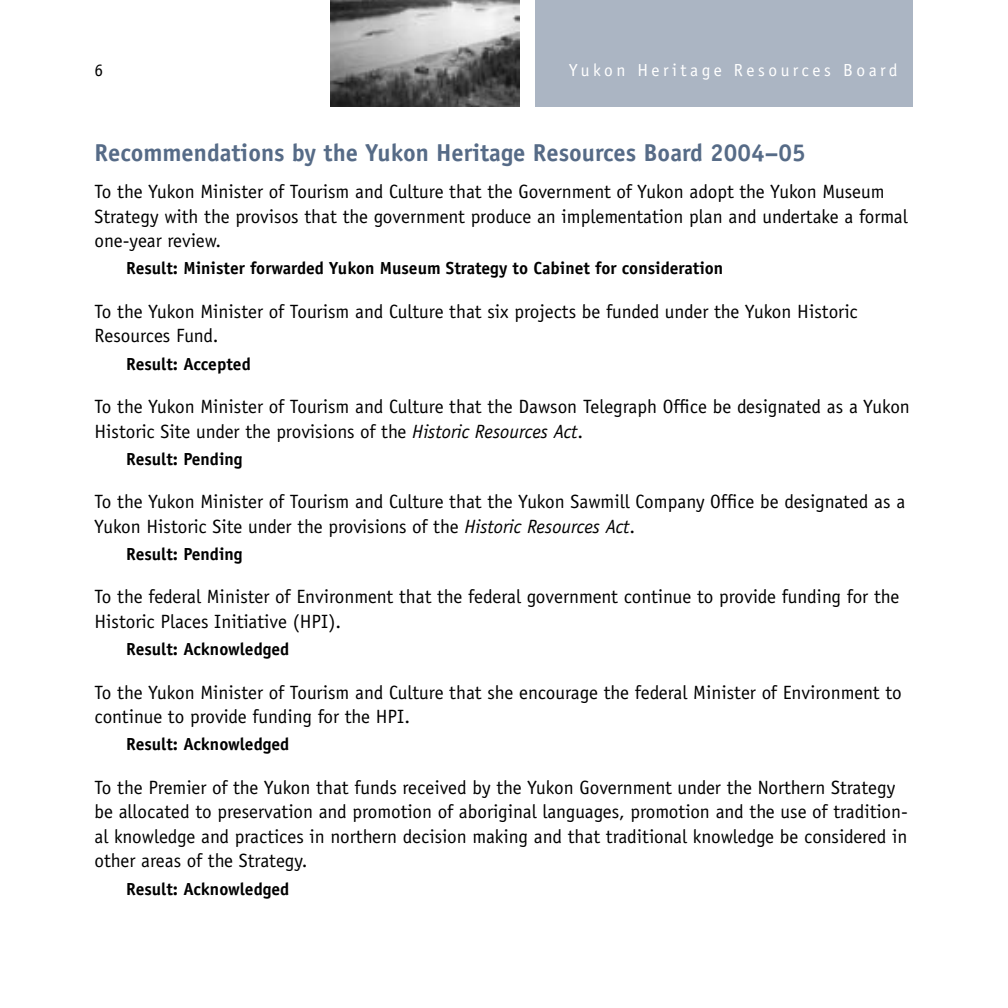
<style>
.page{position:relative;width:1008px;height:1008px;background:#fff}
.page>*{position:absolute;margin:0;border:0;box-sizing:border-box;transform-origin:0 0}
.subhead_1{font:700 24.5px "Officina Sans";color:#566b87}
.body_no_space{font:19.25px/24.5px "Officina Sans";color:#000}
.result{font:700 17.5px "Officina Sans";color:#000}
.t1{font:17.5px "Officina Sans";letter-spacing:.2em;color:#fff}
.t2{font:17.5px "Officina Sans";color:#000}
.s1{font-style:italic}
</style>
<div class="page">
<img style="left:331px;top:0;width:189px;height:107px">
<div style="left:536px;top:0;width:378px;height:107px;background:#abb5c3"></div>
<p class="t2" style="left:94px;top:60px;width:10px">6</p>
<p class="t1" style="left:569px;top:60px;width:330px">Yukon Heritage Resources Board</p>
<p class="subhead_1" style="left:94px;top:137px;width:713px">Recommendations by the Yukon Heritage Resources Board 2004–05</p>
<p class="body_no_space" style="left:94px;top:179px;width:815px">To the Yukon Minister of Tourism and Culture that the Government of Yukon adopt the Yukon Museum<br>Strategy with the provisos that the government produce an implementation plan and undertake a formal one-year review.</p>
<p class="result" style="left:126px;top:258px;width:599px">Result: Minister forwarded Yukon Museum Strategy to Cabinet for consideration</p>
<p class="body_no_space" style="left:94px;top:299px;width:765px">To the Yukon Minister of Tourism and Culture that six projects be funded under the Yukon Historic<br>Resources Fund.</p>
<p class="result" style="left:126px;top:353px;width:126px">Result: Accepted</p>
<p class="body_no_space" style="left:94px;top:394px;width:817px">To the Yukon Minister of Tourism and Culture that the Dawson Telegraph Office be designated as a Yukon<br>Historic Site under the provisions of the <span class="s1">Historic Resources Act</span>.</p>
<p class="result" style="left:126px;top:448px;width:118px">Result: Pending</p>
<p class="body_no_space" style="left:94px;top:490px;width:812px">To the Yukon Minister of Tourism and Culture that the Yukon Sawmill Company Office be designated as a<br>Yukon Historic Site under the provisions of the <span class="s1">Historic Resources Act</span>.</p>
<p class="result" style="left:126px;top:543px;width:118px">Result: Pending</p>
<p class="body_no_space" style="left:94px;top:585px;width:806px">To the federal Minister of Environment that the federal government continue to provide funding for the<br>Historic Places Initiative (HPI).</p>
<p class="result" style="left:126px;top:638px;width:165px">Result: Acknowledged</p>
<p class="body_no_space" style="left:94px;top:680px;width:809px">To the Yukon Minister of Tourism and Culture that she encourage the federal Minister of Environment to continue to provide funding for the HPI.</p>
<p class="result" style="left:126px;top:734px;width:165px">Result: Acknowledged</p>
<p class="body_no_space" style="left:94px;top:775px;width:815px">To the Premier of the Yukon that funds received by the Yukon Government under the Northern Strategy be allocated to preservation and promotion of aboriginal languages, promotion and the use of tradition&shy;al knowledge and practices in northern decision making and that traditional knowledge be considered in other areas of the Strategy.</p>
<p class="result" style="left:126px;top:878px;width:165px">Result: Acknowledged</p>
</div>
